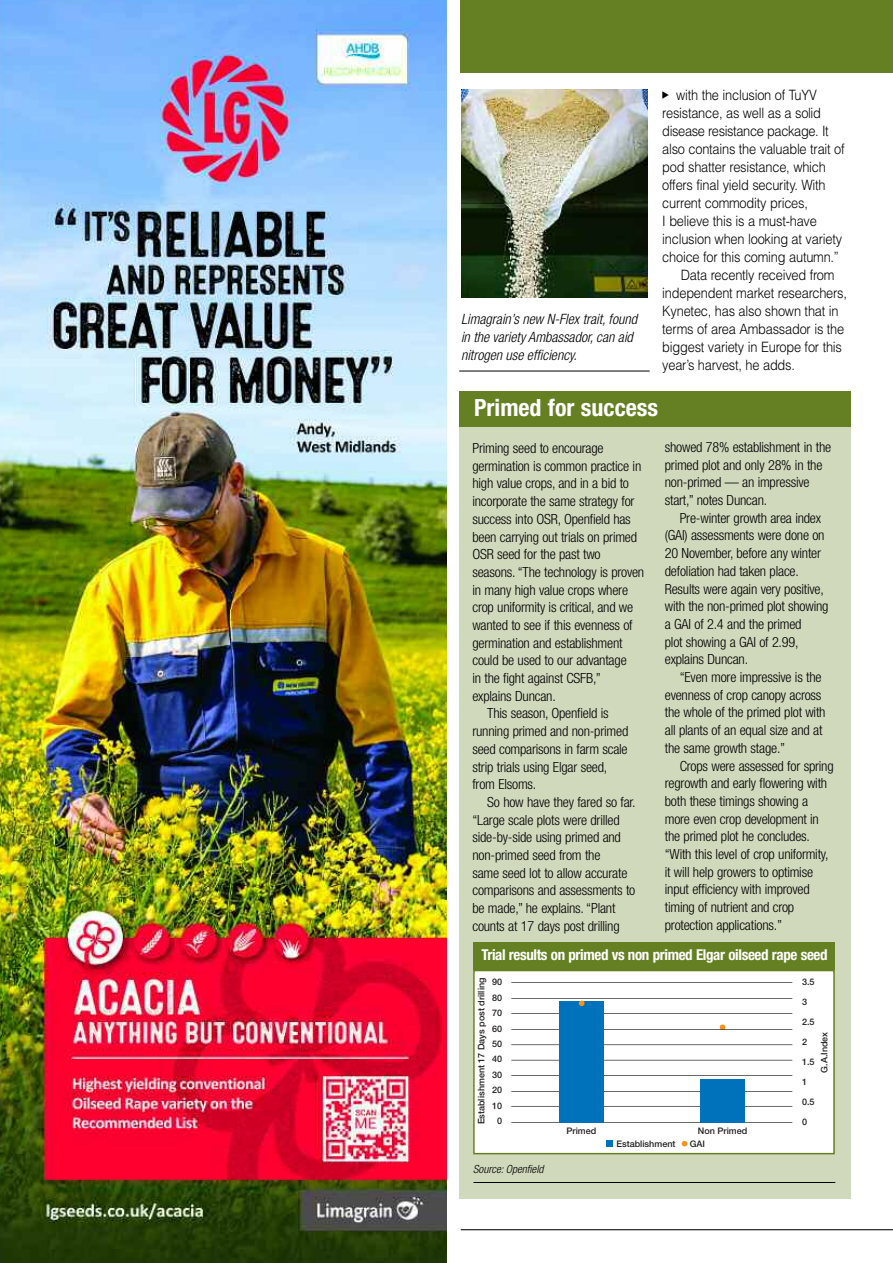
<style>
.page{position:relative;width:893px;height:1263px;background:#fff}
.page>*{position:absolute;margin:0;border:0;box-sizing:border-box;transform-origin:0 0}
.t1{font:700 condensed 23.85px "Helvetica Neue";color:#fff}
.t2{font:700 condensed 15px "Helvetica Neue";letter-spacing:-.025em;color:#fff}
.t3{font:300 14.25px "Helvetica";letter-spacing:-.015em;color:#000;scale:.9 1}
.t4{font:italic 300 condensed 14.25px/18px "Helvetica Neue";color:#000}
.t5{font:300 condensed 13.95px/17.7px "Helvetica Neue";letter-spacing:-.015em;color:#000}
.t6{font:italic 300 condensed 11.25px "Helvetica Neue";color:#000}
.t7{font:500 9px/15.5px "Helvetica Neue";color:#231f20;text-align:center}
</style>
<div class="page">
<div style="left:461px;top:0;width:432px;height:72px;background:#648022"></div>
<hr style="left:461px;top:1229px;width:432px;height:1px;background:#000">
<div style="left:459px;top:426px;width:391px;height:773px;background:#d1d9bd"></div>
<div style="left:459px;top:391px;width:391px;height:36px;background:#648022"></div>
<div style="left:473px;top:943px;width:362px;height:27px;background:#648022"></div>
<img style="left:461px;top:89px;width:186px;height:208px">
<hr style="left:459px;top:371px;width:191px;height:1px;background:#000">
<div style="left:474px;top:970px;width:360px;height:184px;background:#fff"></div>
<svg style="left:720px;top:1024px;width:5px;height:5px"></svg>
<svg style="left:682px;top:1141px;width:5px;height:5px"></svg>
<div style="left:607px;top:1140px;width:6px;height:7px;background:#0072bc"></div>
<hr style="left:511px;top:1122px;width:281px;height:1px;background:#231f20">
<hr style="left:511px;top:1106px;width:281px;height:1px;background:#231f20">
<hr style="left:511px;top:1091px;width:281px;height:1px;background:#231f20">
<hr style="left:511px;top:1075px;width:281px;height:1px;background:#231f20">
<hr style="left:511px;top:1060px;width:281px;height:1px;background:#231f20">
<hr style="left:511px;top:1044px;width:281px;height:1px;background:#231f20">
<hr style="left:511px;top:1029px;width:281px;height:1px;background:#231f20">
<hr style="left:511px;top:1013px;width:281px;height:1px;background:#231f20">
<hr style="left:511px;top:998px;width:281px;height:1px;background:#231f20">
<hr style="left:511px;top:982px;width:281px;height:1px;background:#231f20">
<div style="left:559px;top:1001px;width:45px;height:121px;background:#0072bc"></div>
<svg style="left:579px;top:1000px;width:6px;height:6px"></svg>
<div style="left:701px;top:1079px;width:44px;height:43px;background:#0072bc"></div>
<div style="left:473px;top:970px;width:362px;height:184px;border:2px solid #648022"></div>
<hr style="left:473px;top:1182px;width:362px;height:1px;background:#000">
<img style="left:0;top:0;width:446px;height:1263px">
<p class="t4" style="left:461px;top:311px;width:178px">Limagrain’s new N-Flex trait, found in the variety Ambassador, can aid nitrogen use efficiency.</p>
<p class="t3" style="left:676px;top:86px;width:158px">with the inclusion of TuYV</p>
<p class="t3" style="left:662px;top:104px;width:178px">resistance, as well as a solid</p>
<p class="t3" style="left:662px;top:122px;width:186px">disease resistance package. It</p>
<p class="t3" style="left:662px;top:140px;width:204px">also contains the valuable trait of</p>
<p class="t3" style="left:662px;top:158px;width:183px">pod shatter resistance, which</p>
<p class="t3" style="left:662px;top:176px;width:183px">offers final yield security. With</p>
<p class="t3" style="left:662px;top:194px;width:163px">current commodity prices,</p>
<p class="t3" style="left:662px;top:212px;width:173px">I believe this is a must-have</p>
<p class="t3" style="left:662px;top:230px;width:201px">inclusion when looking at variety</p>
<p class="t3" style="left:662px;top:248px;width:198px">choice for this coming autumn.”</p>
<p class="t3" style="left:681px;top:266px;width:172px">Data recently received from</p>
<p class="t3" style="left:662px;top:284px;width:207px">independent market researchers,</p>
<p class="t3" style="left:662px;top:302px;width:197px">Kynetec, has also shown that in</p>
<p class="t3" style="left:662px;top:320px;width:204px">terms of area Ambassador is the</p>
<p class="t3" style="left:662px;top:338px;width:201px">biggest variety in Europe for this</p>
<p class="t3" style="left:662px;top:356px;width:149px">year’s harvest, he adds.</p>
<h1 class="t1" style="left:474px;top:399px;width:186px">Primed for success</h1>
<p class="t5" style="left:472px;top:440px;width:133px">Priming seed to encourage</p>
<p class="t5" style="left:472px;top:458px;width:170px">germination is common practice in</p>
<p class="t5" style="left:472px;top:476px;width:158px">high value crops, and in a bid to</p>
<p class="t5" style="left:472px;top:493px;width:164px">incorporate the same strategy for</p>
<p class="t5" style="left:472px;top:511px;width:160px">success into OSR, Openfield has</p>
<p class="t5" style="left:472px;top:529px;width:166px">been carrying out trials on primed</p>
<p class="t5" style="left:472px;top:547px;width:130px">OSR seed for the past two</p>
<p class="t5" style="left:472px;top:564px;width:173px">seasons. “The technology is proven</p>
<p class="t5" style="left:472px;top:582px;width:157px">in many high value crops where</p>
<p class="t5" style="left:472px;top:600px;width:162px">crop uniformity is critical, and we</p>
<p class="t5" style="left:472px;top:617px;width:162px">wanted to see if this evenness of</p>
<p class="t5" style="left:472px;top:635px;width:152px">germination and establishment</p>
<p class="t5" style="left:472px;top:653px;width:156px">could be used to our advantage</p>
<p class="t5" style="left:472px;top:670px;width:130px">in the fight against CSFB,”</p>
<p class="t5" style="left:472px;top:688px;width:85px">explains Duncan.</p>
<p class="t5" style="left:487px;top:706px;width:123px">This season, Openfield is</p>
<p class="t5" style="left:472px;top:723px;width:157px">running primed and non-primed</p>
<p class="t5" style="left:472px;top:741px;width:157px">seed comparisons in farm scale</p>
<p class="t5" style="left:472px;top:759px;width:136px">strip trials using Elgar seed,</p>
<p class="t5" style="left:472px;top:777px;width:65px">from Elsoms.</p>
<p class="t5" style="left:487px;top:794px;width:150px">So how have they fared so far.</p>
<p class="t5" style="left:472px;top:812px;width:149px">“Large scale plots were drilled</p>
<p class="t5" style="left:472px;top:830px;width:150px">side-by-side using primed and</p>
<p class="t5" style="left:472px;top:847px;width:130px">non-primed seed from the</p>
<p class="t5" style="left:472px;top:865px;width:157px">same seed lot to allow accurate</p>
<p class="t5" style="left:472px;top:883px;width:164px">comparisons and assessments to</p>
<p class="t5" style="left:472px;top:900px;width:145px">be made,” he explains. “Plant</p>
<p class="t5" style="left:472px;top:918px;width:149px">counts at 17 days post drilling</p>
<p class="t5" style="left:665px;top:439px;width:168px">showed 78% establishment in the primed plot and only 28% in the non-primed –– an impressive start,” notes Duncan.</p>
<p class="t5" style="left:665px;top:510px;width:165px;text-indent:15px">Pre-winter growth area index (GAI) assessments were done on<br>20 November, before any winter defoliation had taken place.<br>Results were again very positive, with the non-primed plot showing a GAI of 2.4 and the primed<br>plot showing a GAI of 2.99, explains Duncan.</p>
<p class="t5" style="left:665px;top:669px;width:162px;text-indent:15px">“Even more impressive is the evenness of crop canopy across the whole of the primed plot with all plants of an equal size and at the same growth stage.”</p>
<p class="t5" style="left:665px;top:758px;width:170px;text-indent:15px">Crops were assessed for spring regrowth and early flowering with both these timings showing a more even crop development in the primed plot he concludes. “With this level of crop uniformity, it will help growers to optimise input efficiency with improved timing of nutrient and crop protection applications.”</p>
<p class="t2" style="left:482px;top:949px;width:348px">Trial results on primed vs non primed Elgar oilseed rape seed</p>
<p class="t7" style="left:474px;top:1124px;width:148px;rotate:-90deg">Establishment 17 Days post drilling</p>
<p class="t7" style="left:492px;top:975px;width:12px">90<br>80<br>70<br>60<br>50<br>40<br>30<br>20<br>10<br>0</p>
<p class="t7" style="left:802px;top:975px;width:14px">3.5</p>
<p class="t7" style="left:802px;top:995px;width:7px">3</p>
<p class="t7" style="left:802px;top:1015px;width:14px">2.5</p>
<p class="t7" style="left:802px;top:1035px;width:7px">2</p>
<p class="t7" style="left:807px;top:1055px;width:9px">.5</p>
<p class="t7" style="left:802px;top:1095px;width:14px">0.5</p>
<p class="t7" style="left:802px;top:1115px;width:7px">0</p>
<p class="t7" style="left:817px;top:1073px;width:42px;rotate:-90deg">G A Index</p>
<p class="t7" style="left:566px;top:1124px;width:31px">Primed</p>
<p class="t7" style="left:698px;top:1124px;width:51px">Non Primed</p>
<p class="t6" style="left:473px;top:1165px;width:72px">Source: Openfield</p>
<p class="t7" style="left:616px;top:1137px;width:61px">Establishment</p>
<p class="t7" style="left:690px;top:1137px;width:17px">GAI</p>
</div>
